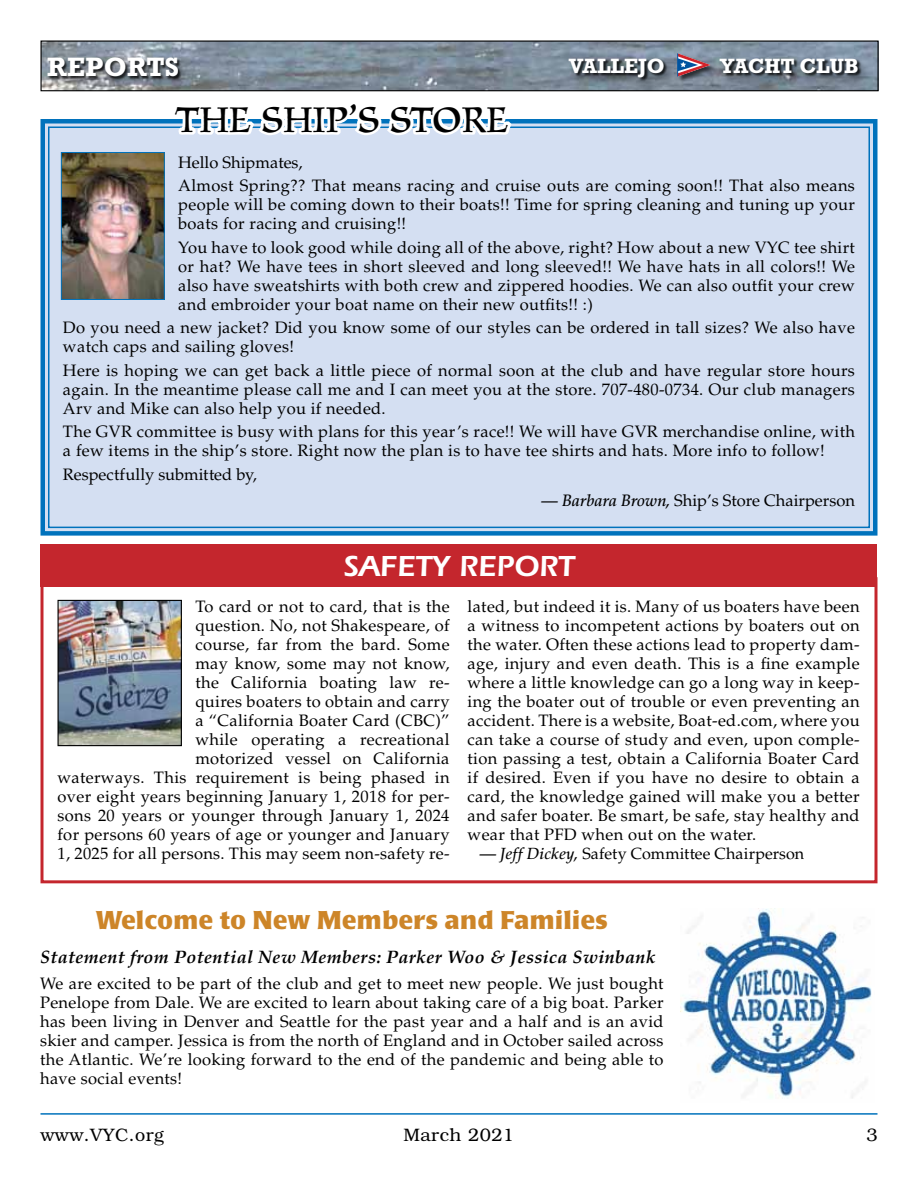
<style>
.page{position:relative;width:918px;height:1188px;background:#fff}
.page>*{position:absolute;margin:0;border:0;box-sizing:border-box;transform-origin:0 0}
.t1{font:42px "Amigo";letter-spacing:-.01em;color:#000}
.t2{font:600 30px "Itc Eras";color:#fff}
.t3{font:700 27px "Rockwell";letter-spacing:.01em;color:#fff}
.t4{font:700 25.5px "Poppl Laudatio";letter-spacing:.02em;color:#cd8528}
.t5{font:700 21px "Rockwell";color:#fff}
.t6{font:italic 700 18px "Palatino";letter-spacing:.02em;color:#000}
.t7{font:300 18px "Bookman";letter-spacing:.025em;color:#000}
.t8{font:16.5px/18.9px "Palatino";letter-spacing:.02em;color:#000;text-align:justify}
.t9{font:16.5px "Palatino";color:#000}
.t10{font:16.2px "Palatino";letter-spacing:.005em;color:#000}
.s1{font-weight:500;font-style:italic}
.s2{font-weight:500;font-style:italic;font-size:16.5px}
</style>
<div class="page">
<img style="left:42px;top:42px;width:835px;height:47px">
<div style="left:40px;top:40px;width:839px;height:51px;border:1px solid #000"></div>
<div style="left:44px;top:54px;width:825px;height:36px;background:#000;opacity:.5"></div>
<div style="left:48px;top:57px;width:814px;height:24px;background:#000;opacity:.75"></div>
<div style="left:677px;top:53px;width:40px;height:30px;background:#000;opacity:.67"></div>
<svg style="left:677px;top:53px;width:33px;height:24px"></svg>
<hr style="left:40px;top:1113px;width:838px;height:2px;background:#0072bc">
<div style="left:40px;top:577px;width:838px;height:306px;border:3px solid #c4262d"></div>
<div style="left:40px;top:544px;width:838px;height:43px;background:#c4262d"></div>
<img style="left:60px;top:602px;width:120px;height:142px">
<div style="left:58px;top:600px;width:124px;height:146px;border:1px solid #000"></div>
<div style="left:40px;top:119px;width:838px;height:417px;background:#d4dff2"></div>
<svg style="left:168px;top:119px;width:346px;height:20px"></svg>
<img style="left:63px;top:154px;width:100px;height:144px">
<div style="left:61px;top:152px;width:104px;height:148px;border:1px solid #0072bc"></div>
<img style="left:680px;top:908px;width:192px;height:191px">
<h3 class="t3" style="left:47px;top:51px;width:134px">REPORTS</h3>
<p class="t5" style="left:569px;top:53px;width:97px">VALLEJO</p>
<p class="t5" style="left:720px;top:53px;width:140px">YACHT CLUB</p>
<h1 class="t1" style="left:175px;top:97px;width:335px">THE SHIP’S STORE</h1>
<p class="t8" style="left:178px;top:151px;width:678px;line-height:23.5px">Hello Shipmates,<br>Almost Spring?? That means racing and cruise outs are coming soon!! That also means</p>
<p class="t8" style="left:178px;top:195px;width:678px">people will be coming down to their boats!! Time for spring cleaning and tuning up your boats for racing and cruising!!</p>
<p class="t8" style="left:178px;top:238px;width:678px">You have to look good while doing all of the above, right? How about a new VYC tee shirt or hat? We have tees in short sleeved and long sleeved!! We have hats in all colors!! We also have sweatshirts with both crew and zippered hoodies. We can also outfit your crew and embroider your boat name on their new outfits!! :)</p>
<p class="t8" style="left:63px;top:318px;width:793px">Do you need a new jacket? Did you know some of our styles can be ordered in tall sizes? We also have watch caps and sailing gloves!</p>
<p class="t8" style="left:63px;top:361px;width:793px">Here is hoping we can get back a little piece of normal soon at the club and have regular store hours again. In the meantime please call me and I can meet you at the store. 707-480-0734. Our club managers Arv and Mike can also help you if needed.</p>
<p class="t8" style="left:63px;top:422px;width:794px">The GVR committee is busy with plans for this year’s race!! We will have GVR merchandise online, with a few items in the ship’s store. Right now the plan is to have tee shirts and hats. More info to follow!</p>
<p class="t9" style="left:63px;top:465px;width:195px">Respectfully submitted by,</p>
<p class="t9" style="left:542px;top:490px;width:315px"><span class="s1">— Barbara Brown,</span> Ship’s Store Chairperson</p>
<h2 class="t2" style="left:343px;top:548px;width:233px">SAFETY REPORT</h2>
<p class="t8" style="left:58px;top:598px;width:394px;text-align:right">To card or not to card, that is the<br>question. No, not Shakespeare, of<br>course, far from the bard. Some<br>may know, some may not know,<br>the California boating law re-<br>quires boaters to obtain and carry<br>a “California Boater Card (CBC)”<br>while operating a recreational<br>motorized vessel on California<br>waterways. This requirement is being phased in over eight years beginning January 1, 2018 for per&shy;sons 20 years or younger through January 1, 2024 for persons 60 years of age or younger and January 1, 2025 for all persons. This may seem non-safety re-</p>
<p class="t8" style="left:468px;top:598px;width:394px">lated, but indeed it is. Many of us boaters have been a witness to incompetent actions by boaters out on the water. Often these actions lead to property dam&shy;age, injury and even death. This is a fine example where a little knowledge can go a long way in keep&shy;ing the boater out of trouble or even preventing an accident. There is a website, Boat-ed.com, where you can take a course of study and even, upon comple&shy;tion passing a test, obtain a California Boater Card if desired. Even if you have no desire to obtain a card, the knowledge gained will make you a better and safer boater. Be smart, be safe, stay healthy and wear that PFD when out on the water.</p>
<p class="t10" style="left:480px;top:844px;width:326px"><span class="s2">—</span> <span class="s1">Jeff Dickey,</span> Safety Committee Chairperson</p>
<h3 class="t4" style="left:96px;top:906px;width:513px">Welcome to New Members and Families</h3>
<p class="t6" style="left:40px;top:947px;width:617px">Statement from Potential New Members: Parker Woo &amp; Jessica Swinbank</p>
<p class="t8" style="left:40px;top:974px;width:625px">We are excited to be part of the club and get to meet new people. We just bought Penelope from Dale. We are excited to learn about taking care of a big boat. Parker has been living in Denver and Seattle for the past year and a half and is an avid skier and camper. Jessica is from the north of England and in October sailed across the Atlantic. We’re looking forward to the end of the pandemic and being able to have social events!</p>
<p class="t7" style="left:40px;top:1125px;width:125px">www.VYC.org</p>
<p class="t7" style="left:403px;top:1125px;width:112px">March 2021</p>
<p class="t7" style="left:866px;top:1125px;width:13px">3</p>
</div>
